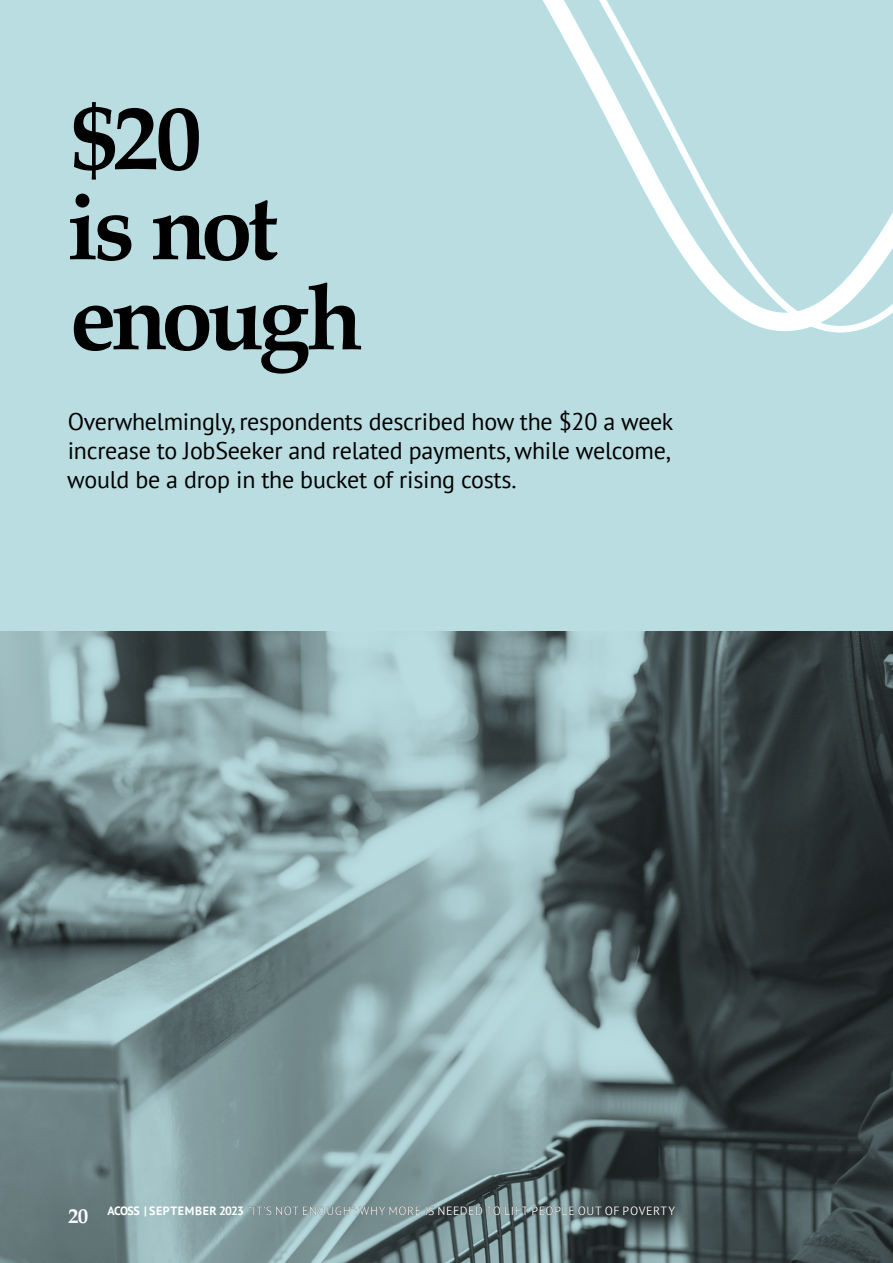
<style>
.page{position:relative;width:893px;height:1263px;background:#b9dde1}
.page>*{position:absolute;margin:0;border:0;box-sizing:border-box;transform-origin:0 0}
.t1{font:700 93px/90px "Palatino";letter-spacing:-.055em;color:#000}
.t2{font:24px/28.8px "PT Sans";letter-spacing:-.01em;color:#000}
.t3{font:12px "PT Sans";letter-spacing:.045em;color:#fff}
.s1{font-family:"Palatino";font-weight:700;font-size:21px}
.s2{font-weight:700}
</style>
<div class="page">
<img style="left:0;top:631px;width:893px;height:632px">
<h1 class="t1" style="left:67px;top:90px;width:298px">$20<br>is not enough</h1>
<p class="t2" style="left:67px;top:406px;width:608px">Overwhelmingly, respondents described how the $20 a week increase to JobSeeker and related payments, while welcome, would be a drop in the bucket of rising costs.</p>
<p class="t3" style="left:68px;top:1203px;width:608px"><span class="s1">20</span> <span class="s2">ACOSS | SEPTEMBER 2023</span> “IT’S NOT ENOUGH”: WHY MORE IS NEEDED TO LIFT PEOPLE OUT OF POVERTY</p>
</div>
